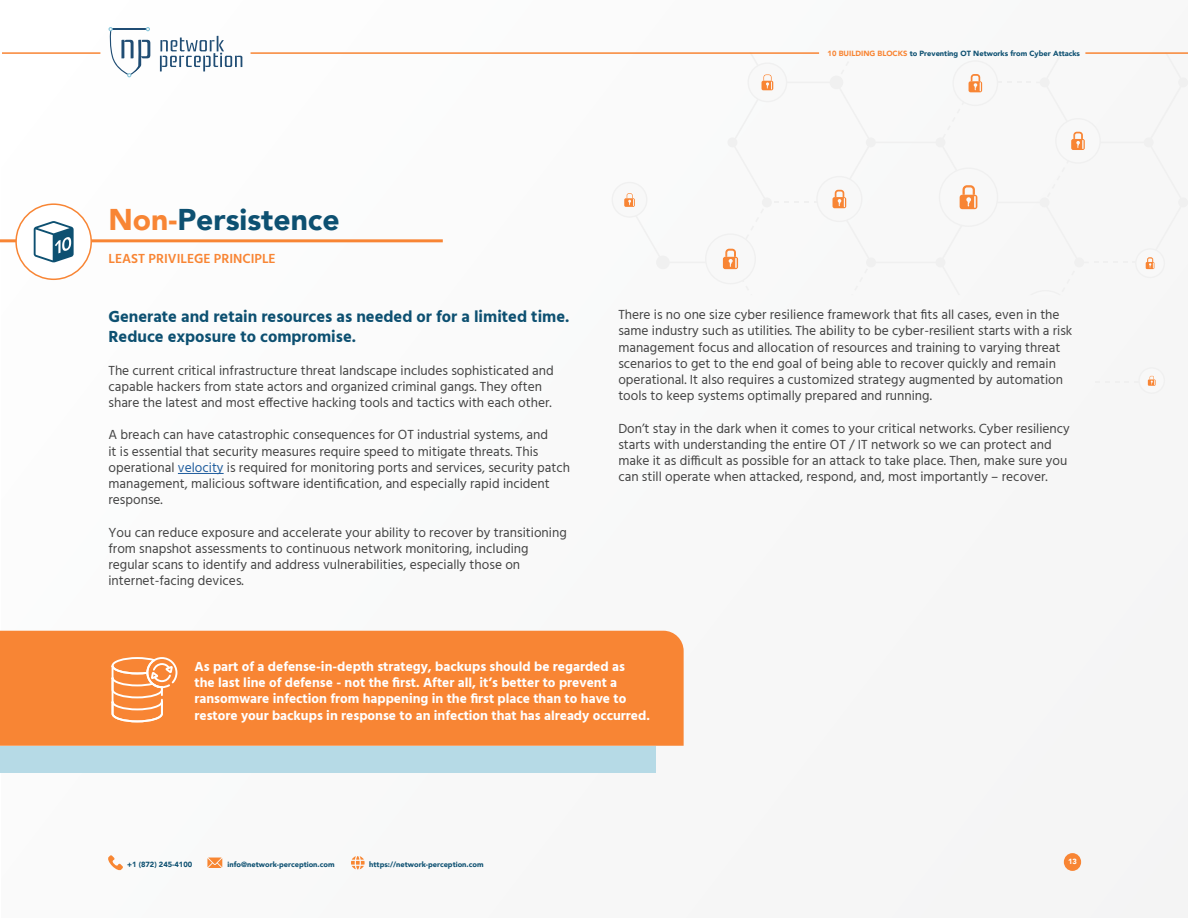
<style>
.page{position:relative;width:1188px;height:918px;background:#fff}
.page>*{position:absolute;margin:0;border:0;box-sizing:border-box;transform-origin:0 0}
.t1{font:900 30px "Avenir";color:#0d5071}
.t2{font:700 16.5px/19.8px "Hind";color:#0d5071}
.t3{font:13.5px/16.2px "Hind";color:#444}
.t4{font:700 13.5px/16.2px "Hind";color:#fff}
.t5{font:600 13.5px "Hind";color:#f88534}
.t6{font:900 7.5px "Avenir";color:#0d5071}
.t7{font:900 7.5px "Avenir";color:#fff}
.s1{color:#f88534}
.s2{color:#215e9e}
</style>
<div class="page">
<svg style="left:1095px;top:382px;width:43px;height:1px"></svg>
<div style="left:1074px;top:377px;width:10px;height:10px;background:#f7f7f7;border-radius:50%"></div>
<svg style="left:728px;top:52px;width:219px;height:243px"></svg>
<div style="left:817px;top:177px;width:45px;height:44px;background:#f8f8f8;border-radius:50%"></div>
<div style="left:816px;top:176px;width:46px;height:46px;border:1px solid #f0f0f0;border-radius:50%"></div>
<svg style="left:774px;top:190px;width:72px;height:18px"></svg>
<div style="left:1019px;top:291px;width:53px;height:53px;background:#f8f8f8;border-radius:50%"></div>
<div style="left:748px;top:63px;width:39px;height:39px;background:#f8f8f8;border-radius:50%"></div>
<div style="left:748px;top:62px;width:39px;height:40px;border:1px solid #f0f0f0;border-radius:50%"></div>
<svg style="left:762px;top:74px;width:11px;height:16px"></svg>
<div style="left:819px;top:305px;width:35px;height:35px;background:#f8f8f8;border-radius:50%"></div>
<div style="left:819px;top:304px;width:36px;height:37px;border:1px solid #f0f0f0;border-radius:50%"></div>
<div style="left:612px;top:182px;width:35px;height:35px;background:#f8f8f8;border-radius:50%"></div>
<div style="left:612px;top:182px;width:35px;height:36px;border:1px solid #f0f0f0;border-radius:50%"></div>
<svg style="left:621px;top:193px;width:143px;height:102px"></svg>
<div style="left:1139px;top:368px;width:25px;height:25px;background:#f8f8f8;border-radius:50%"></div>
<div style="left:1138px;top:367px;width:27px;height:27px;border:1px solid #f0f0f0;border-radius:50%"></div>
<svg style="left:1148px;top:375px;width:8px;height:11px"></svg>
<div style="left:939px;top:168px;width:59px;height:58px;background:#f8f8f8;border-radius:50%"></div>
<svg style="left:947px;top:52px;width:241px;height:243px"></svg>
<svg style="left:108px;top:27px;width:42px;height:50px"></svg>
<svg style="left:160px;top:36px;width:82px;height:36px"></svg>
<svg style="left:108px;top:855px;width:15px;height:15px"></svg>
<svg style="left:207px;top:858px;width:15px;height:10px"></svg>
<svg style="left:351px;top:856px;width:14px;height:14px"></svg>
<div style="left:1064px;top:853px;width:17px;height:18px;background:#f88534;border-radius:50%"></div>
<hr style="left:251px;top:52px;width:568px;height:2px;background:#f88534">
<hr style="left:2px;top:52px;width:98px;height:2px;background:#f88534">
<hr style="left:1085px;top:52px;width:103px;height:2px;background:#f88534">
<hr style="left:0;top:239px;width:443px;height:3px;background:#f88534">
<hr style="left:178px;top:473px;width:46px;height:1px;background:#215e9e">
<div style="left:16px;top:204px;width:75px;height:75px;background:#fff;border-radius:50%"></div>
<div style="left:15px;top:203px;width:77px;height:77px;border:2px solid #f88534;border-radius:50%"></div>
<svg style="left:34px;top:221px;width:40px;height:42px"></svg>
<div style="left:0;top:631px;width:684px;height:115px;background:#f88534"></div>
<div style="left:0;top:746px;width:656px;height:26px;background:#b6dae6"></div>
<svg style="left:112px;top:657px;width:65px;height:66px;background:#f9a162"></svg>
<p class="t6" style="left:828px;top:50px;width:254px"><span class="s1">10 BUILDING BLOCKS</span> to Preventing OT Networks from Cyber Attacks</p>
<h1 class="t1" style="left:108px;top:206px;width:233px"><span class="s1">Non-</span>Persistence</h1>
<p class="t5" style="left:108px;top:250px;width:169px">LEAST PRIVILEGE PRINCIPLE</p>
<p class="t2" style="left:108px;top:308px;width:462px">Generate and retain resources as needed or for a limited time.<br>Reduce exposure to compromise.</p>
<p class="t3" style="left:108px;top:363px;width:447px">The current critical infrastructure threat landscape includes sophisticated and capable hackers from state actors and organized criminal gangs. They often share the latest and most effective hacking tools and tactics with each other.</p>
<p class="t3" style="left:108px;top:428px;width:463px">A breach can have catastrophic consequences for OT industrial systems, and<br>it is essential that security measures require speed to mitigate threats. This operational <span class="s2">velocity</span> is required for monitoring ports and services, security patch management, malicious software identification, and especially rapid incident response.</p>
<p class="t3" style="left:109px;top:525px;width:460px">You can reduce exposure and accelerate your ability to recover by transitioning from snapshot assessments to continuous network monitoring, including regular scans to identify and address vulnerabilities, especially those on internet-facing devices.</p>
<p class="t3" style="left:618px;top:307px;width:456px">There is no one size cyber resilience framework that fits all cases, even in the same industry such as utilities. The ability to be cyber-resilient starts with a risk management focus and allocation of resources and training to varying threat scenarios to get to the end goal of being able to recover quickly and remain operational. It also requires a customized strategy augmented by automation tools to keep systems optimally prepared and running.</p>
<p class="t3" style="left:618px;top:421px;width:453px">Don’t stay in the dark when it comes to your critical networks. Cyber resiliency starts with understanding the entire OT / IT network so we can protect and make it as difficult as possible for an attack to take place. Then, make sure you can still operate when attacked, respond, and, most importantly – recover.</p>
<p class="t4" style="left:195px;top:659px;width:457px">As part of a defense-in-depth strategy, backups should be regarded as<br>the last line of defense - not the first. After all, it’s better to prevent a ransomware infection from happening in the first place than to have to restore your backups in response to an infection that has already occurred.</p>
<p class="t6" style="left:127px;top:861px;width:67px">+1 (872) 245-4100</p>
<p class="t6" style="left:228px;top:861px;width:108px">info@network-perception.com</p>
<p class="t6" style="left:369px;top:861px;width:116px">https://network-perception.com</p>
<p class="t7" style="left:1068px;top:859px;width:10px">13</p>
</div>
